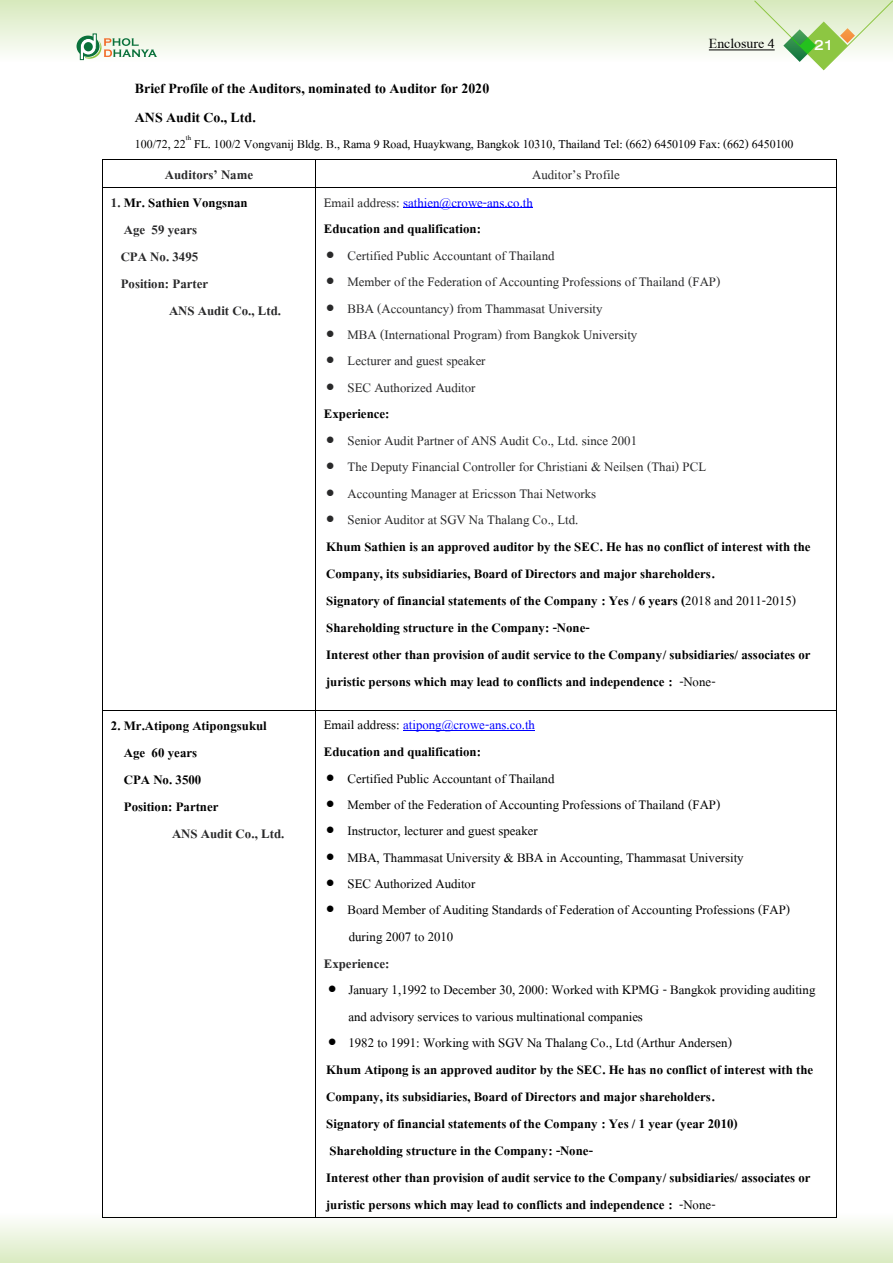
<style>
.page{position:relative;width:893px;height:1263px;background:#fff}
.page>*{position:absolute;margin:0;border:0;box-sizing:border-box;transform-origin:0 0}
.t1{font:500 expanded 22.05px "DB Helvethaica X";color:#fff}
.t2{font:700 21px/29.1px "Angsana New";color:#000}
.t3{font:21px "Angsana News";color:#000}
.t4{font:700 19.5px/27px "Angsana New";color:#000}
.t5{font:19.5px/26.4px "Angsana New";color:#000}
.t6{font:19.5px/26.8px "Angsana New";color:#29292a}
.t7{font:700 19.5px/27px "Angsana New";color:#29292a}
.t8{font:18px "Angsana New";color:#000}
.s1{color:#000}
.s2{font-weight:400;color:#29292a}
.s3{font-weight:400;color:#00f}
.s4{font-weight:700;color:#000}
.s5{color:#29292a}
.s6{font-weight:400}
</style>
<div class="page">
<div style="left:0;top:0;width:893px;height:62px;background:linear-gradient(to bottom,#d7e9bc,#fdfefc)"></div>
<div style="left:0;top:1213px;width:893px;height:50px;background:linear-gradient(to bottom,#fdfdfd,#dbebc3)"></div>
<div style="left:77px;top:36px;width:22px;height:21px;background:#0a713b;border-radius:50%"></div>
<svg style="left:80px;top:33px;width:77px;height:27px"></svg>
<div style="left:84px;top:42px;width:9px;height:9px;background:#0a713b;border-radius:50%"></div>
<svg style="left:754px;top:0;width:139px;height:70px"></svg>
<hr style="left:103px;top:160px;width:212px;height:1px;background:#000">
<hr style="left:316px;top:160px;width:520px;height:1px;background:#000">
<hr style="left:403px;top:207px;width:130px;height:1px;background:#00f">
<svg style="left:102px;top:160px;width:1px;height:28px"></svg>
<hr style="left:103px;top:187px;width:212px;height:1px;background:#000">
<svg style="left:315px;top:160px;width:1px;height:28px"></svg>
<hr style="left:316px;top:187px;width:520px;height:1px;background:#000">
<svg style="left:836px;top:160px;width:1px;height:28px"></svg>
<hr style="left:102px;top:188px;width:1px;height:522px;background:#000">
<hr style="left:315px;top:188px;width:1px;height:522px;background:#000">
<hr style="left:836px;top:188px;width:1px;height:522px;background:#000">
<hr style="left:403px;top:730px;width:132px;height:1px;background:#00f">
<hr style="left:103px;top:710px;width:212px;height:1px;background:#000">
<hr style="left:316px;top:710px;width:520px;height:1px;background:#000">
<hr style="left:102px;top:711px;width:1px;height:506px;background:#000">
<hr style="left:103px;top:1217px;width:212px;height:1px;background:#000">
<hr style="left:315px;top:711px;width:1px;height:506px;background:#000">
<hr style="left:316px;top:1217px;width:520px;height:1px;background:#000">
<hr style="left:836px;top:711px;width:1px;height:506px;background:#000">
<hr style="left:709px;top:50px;width:66px;height:1px;background:#000">
<p class="t3" style="left:709px;top:29px;width:67px">Enclosure 4</p>
<p class="t1" style="left:814px;top:33px;width:21px">21</p>
<p class="t2" style="left:135px;top:73px;width:356px">Brief Profile of the Auditors, nominated to Auditor for 2020<br>ANS Audit Co., Ltd.</p>
<p class="t8" style="left:135px;top:131px;width:660px">100/72, 22<sup>th</sup> FL. 100/2 Vongvanij Bldg. B., Rama 9 Road, Huaykwang, Bangkok 10310, Thailand Tel: (662) 6450109 Fax: (662) 6450100</p>
<p class="t7" style="left:165px;top:160px;width:90px">Auditors’ Name</p>
<p class="t6" style="left:532px;top:160px;width:89px">Auditor’s Profile</p>
<p class="t7" style="left:121px;top:188px;width:129px;text-indent:-10px">1. <span class="s1">Mr. Sathien Vongsnan<br></span>Age 59 years<br>CPA No. 3495<br>Position: Parter</p>
<p class="t7" style="left:169px;top:296px;width:114px">ANS Audit Co., Ltd.</p>
<p class="t4" style="left:324px;top:188px;width:211px"><span class="s2">Email address:</span> <span class="s3">sathien@crowe-ans.co.th<br></span>Education and qualification:</p>
<p class="t6" style="left:326px;top:241px;width:230px">• Certified Public Accountant of Thailand</p>
<p class="t6" style="left:326px;top:268px;width:396px">• Member of the Federation of Accounting Professions of Thailand (FAP)</p>
<p class="t6" style="left:326px;top:294px;width:278px">• BBA (Accountancy) from Thammasat University</p>
<p class="t6" style="left:326px;top:320px;width:313px">• MBA (International Program) from Bangkok University</p>
<p class="t6" style="left:326px;top:347px;width:161px">• Lecturer and guest speaker</p>
<p class="t6" style="left:324px;top:373px;width:153px">• SEC Authorized Auditor<br><span class="s4">Experience:</span></p>
<p class="t6" style="left:326px;top:426px;width:312px">• Senior Audit Partner of ANS Audit Co., Ltd. since 2001</p>
<p class="t6" style="left:326px;top:453px;width:381px">• The Deputy Financial Controller for Christiani &amp; Neilsen (Thai) PCL</p>
<p class="t6" style="left:326px;top:479px;width:271px">• Accounting Manager at Ericsson Thai Networks</p>
<p class="t4" style="left:326px;top:505px;width:486px"><span class="s5">•</span> <span class="s2">Senior Auditor at SGV Na Thalang Co., Ltd.<br></span>Khum Sathien is an approved auditor by the SEC. He has no conflict of interest with the Company, its subsidiaries, Board of Directors and major shareholders.<br>Signatory of financial statements of the Company : Yes / 6 years (<span class="s6">2018 and 2011-2015)<br></span>Shareholding structure in the Company: -None-<br>Interest other than provision of audit service to the Company/ subsidiaries/ associates or juristic persons which may lead to conflicts and independence : <span class="s6">-None-</span></p>
<p class="t4" style="left:124px;top:711px;width:144px;text-indent:-13px">2. Mr.Atipong Atipongsukul<br>Age 60 years<br>CPA No. 3500<br>Position: Partner</p>
<p class="t7" style="left:172px;top:819px;width:114px">ANS Audit Co., Ltd.</p>
<p class="t4" style="left:324px;top:710px;width:213px"><span class="s6">Email address:</span> <span class="s3">atipong@crowe-ans.co.th<br></span>Education and qualification:</p>
<p class="t5" style="left:326px;top:764px;width:230px">• Certified Public Accountant of Thailand</p>
<p class="t5" style="left:326px;top:791px;width:396px">• Member of the Federation of Accounting Professions of Thailand (FAP)</p>
<p class="t5" style="left:326px;top:817px;width:213px">• Instructor, lecturer and guest speaker</p>
<p class="t5" style="left:326px;top:843px;width:419px">• MBA, Thammasat University &amp; BBA in Accounting, Thammasat University</p>
<p class="t5" style="left:326px;top:870px;width:151px">• SEC Authorized Auditor</p>
<p class="t5" style="left:349px;top:896px;width:443px;text-indent:-22px">• Board Member of Auditing Standards of Federation of Accounting Professions (FAP) during 2007 to 2010</p>
<p class="t7" style="left:324px;top:949px;width:67px">Experience:</p>
<p class="t5" style="left:348px;top:976px;width:469px;text-indent:-20px">• January 1,1992 to December 30, 2000: Worked with KPMG - Bangkok providing auditing and advisory services to various multinational companies</p>
<p class="t4" style="left:326px;top:1028px;width:488px">• <span class="s6">1982 to 1991: Working with SGV Na Thalang Co., Ltd (Arthur Andersen)<br></span>Khum Atipong is an approved auditor by the SEC. He has no conflict of interest with the Company, its subsidiaries, Board of Directors and major shareholders.<br>Signatory of financial statements of the Company : Yes / 1 year (year 2010)<br>Shareholding structure in the Company: -None-<br>Interest other than provision of audit service to the Company/ subsidiaries/ associates or juristic persons which may lead to conflicts and independence : <span class="s6">-None-</span></p>
</div>
